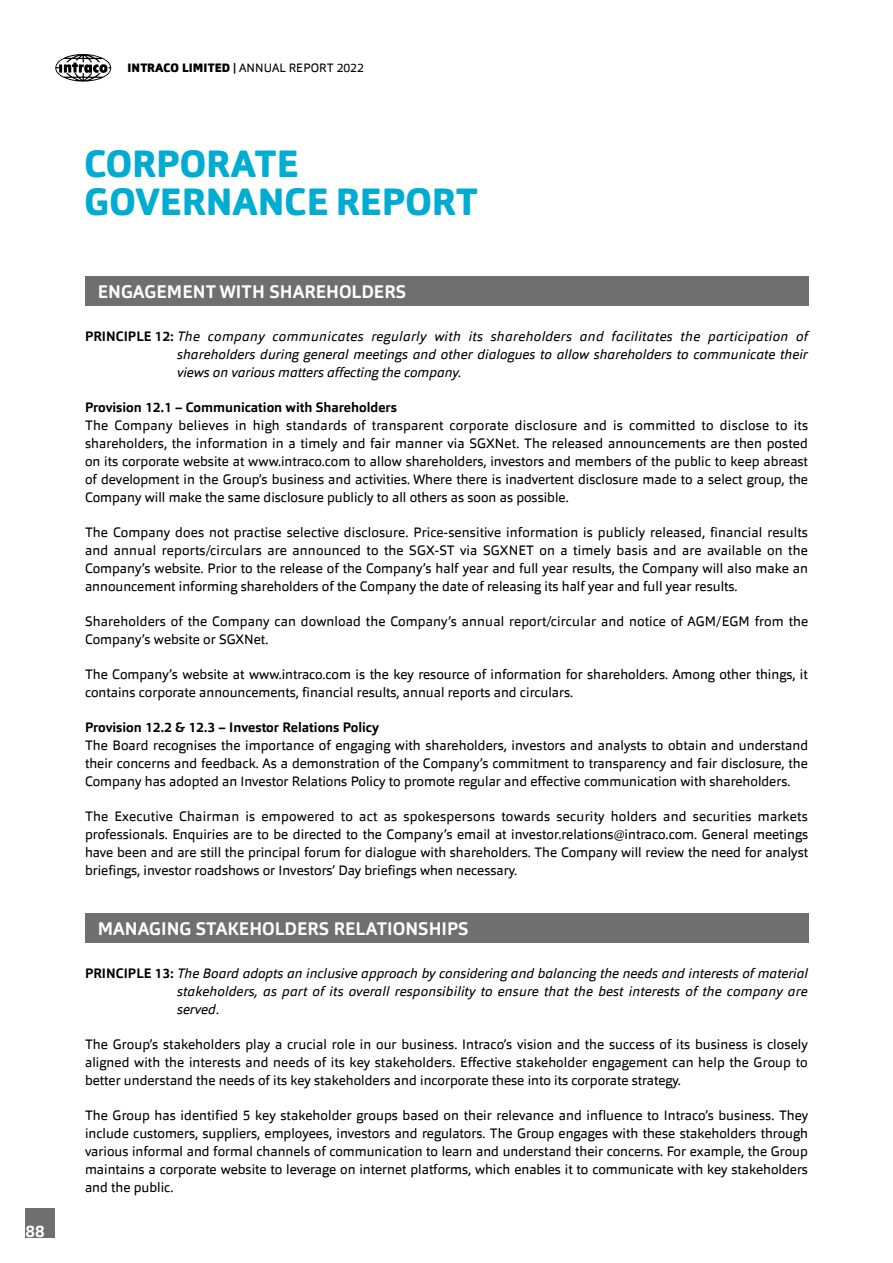
<style>
.page{position:relative;width:893px;height:1263px;background:#fff}
.page>*{position:absolute;margin:0;border:0;box-sizing:border-box;transform-origin:0 0}
.t1{font:800 37.5px/37.5px "Orgon";color:#00acd2}
.t2{font:700 18px "Orgon";color:#fff}
.t3{font:700 16.5px "Orgon";color:#fff}
.t4{font:13.5px/18px "Orgon";color:#000;text-align:justify}
.t5{font:italic 13.5px/18px "Orgon";letter-spacing:.005em;color:#000;text-align:justify}
.t6{font:700 13.5px "Orgon";color:#000}
.t7{font:12px "Orgon";color:#000}
.s1{font-weight:900}
.s2{font-weight:700}
.s3{font-weight:700;font-style:normal}
</style>
<div class="page">
<div style="left:26px;top:1208px;width:29px;height:29px;background:#706f6f"></div>
<svg style="left:55px;top:54px;width:57px;height:28px"></svg>
<div style="left:85px;top:276px;width:724px;height:30px;background:#706f6f"></div>
<div style="left:85px;top:913px;width:724px;height:30px;background:#706f6f"></div>
<p class="t3" style="left:26px;top:1221px;width:21px">88</p>
<p class="t7" style="left:127px;top:60px;width:238px"><span class="s1">INTRACO LIMITED</span> <span class="s2">|</span> ANNUAL REPORT 2022</p>
<h1 class="t1" style="left:85px;top:145px;width:396px">CORPORATE<br>GOVERNANCE REPORT</h1>
<h2 class="t2" style="left:98px;top:280px;width:310px">ENGAGEMENT WITH SHAREHOLDERS</h2>
<p class="t5" style="left:177px;top:327px;width:632px;text-indent:-92px"><span class="s3">PRINCIPLE 12:</span> The company communicates regularly with its shareholders and facilitates the participation of shareholders during general meetings and other dialogues to allow shareholders to communicate their views on various matters affecting the company.</p>
<p class="t6" style="left:85px;top:399px;width:314px">Provision 12.1 – Communication with Shareholders</p>
<p class="t4" style="left:85px;top:416px;width:725px">The Company believes in high standards of transparent corporate disclosure and is committed to disclose to its shareholders, the information in a timely and fair manner via SGXNet. The released announcements are then posted on its corporate website at www.intraco.com to allow shareholders, investors and members of the public to keep abreast of development in the Group’s business and activities. Where there is inadvertent disclosure made to a select group, the Company will make the same disclosure publicly to all others as soon as possible.</p>
<p class="t4" style="left:85px;top:523px;width:724px">The Company does not practise selective disclosure. Price-sensitive information is publicly released, financial results and annual reports/circulars are announced to the SGX‑ST via SGXNET on a timely basis and are available on the Company’s website. Prior to the release of the Company’s half year and full year results, the Company will also make an announcement informing shareholders of the Company the date of releasing its half year and full year results.</p>
<p class="t4" style="left:85px;top:612px;width:725px">Shareholders of the Company can download the Company’s annual report/circular and notice of AGM/EGM from the<br>Company’s website or SGXNet.</p>
<p class="t4" style="left:85px;top:665px;width:724px">The Company’s website at www.intraco.com is the key resource of information for shareholders. Among other things, it contains corporate announcements, financial results, annual reports and circulars.</p>
<p class="t6" style="left:85px;top:719px;width:295px">Provision 12.2 &amp; 12.3 – Investor Relations Policy</p>
<p class="t4" style="left:85px;top:736px;width:725px">The Board recognises the importance of engaging with shareholders, investors and analysts to obtain and understand their concerns and feedback. As a demonstration of the Company’s commitment to transparency and fair disclosure, the Company has adopted an Investor Relations Policy to promote regular and effective communication with shareholders.</p>
<p class="t4" style="left:85px;top:807px;width:725px">The Executive Chairman is empowered to act as spokespersons towards security holders and securities markets professionals. Enquiries are to be directed to the Company’s email at investor.relations@intraco.com. General meetings have been and are still the principal forum for dialogue with shareholders. The Company will review the need for analyst briefings, investor roadshows or Investors’ Day briefings when necessary.</p>
<h2 class="t2" style="left:98px;top:917px;width:372px">MANAGING STAKEHOLDERS RELATIONSHIPS</h2>
<p class="t5" style="left:177px;top:964px;width:632px;text-indent:-92px"><span class="s3">PRINCIPLE 13:</span> The Board adopts an inclusive approach by considering and balancing the needs and interests of material stakeholders, as part of its overall responsibility to ensure that the best interests of the company are served.</p>
<p class="t4" style="left:85px;top:1035px;width:724px">The Group’s stakeholders play a crucial role in our business. Intraco’s vision and the success of its business is closely aligned with the interests and needs of its key stakeholders. Effective stakeholder engagement can help the Group to better understand the needs of its key stakeholders and incorporate these into its corporate strategy.</p>
<p class="t4" style="left:85px;top:1106px;width:725px">The Group has identified 5 key stakeholder groups based on their relevance and influence to Intraco’s business. They include customers, suppliers, employees, investors and regulators. The Group engages with these stakeholders through various informal and formal channels of communication to learn and understand their concerns. For example, the Group maintains a corporate website to leverage on internet platforms, which enables it to communicate with key stakeholders and the public.</p>
</div>
